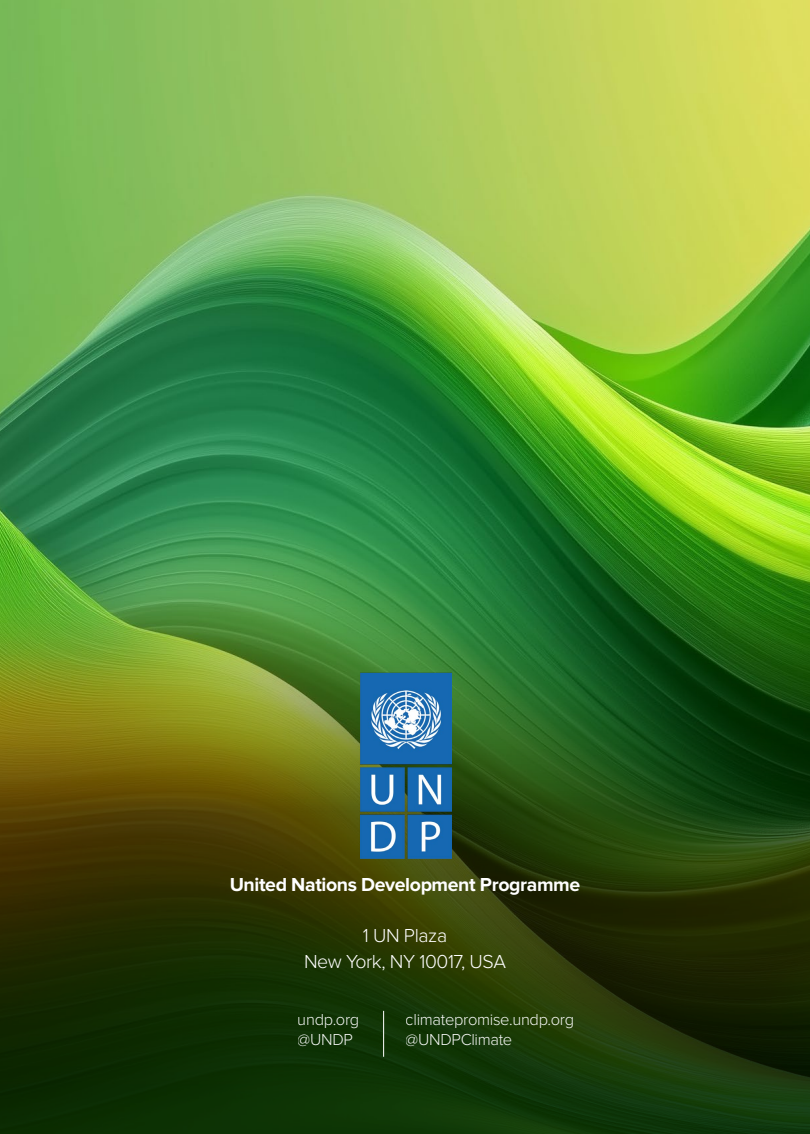
<style>
.page{position:relative;width:810px;height:1134px;background:#fff}
.page>*{position:absolute;margin:0;border:0;box-sizing:border-box;transform-origin:0 0}
.t1{font:700 19.5px "Proxima Nova";letter-spacing:-.02em;color:#fff}
.t2{font:300 19.5px/25.5px "Proxima Nova";letter-spacing:-.02em;color:#fff;text-align:center}
.t3{font:300 16.5px/19.8px "Proxima Nova";letter-spacing:-.02em;color:#fff}
</style>
<div class="page">
<img style="left:0;top:0;width:810px;height:375px">
<img style="left:0;top:375px;width:810px;height:759px">
<img style="left:358px;top:673px;width:94px;height:186px">
<hr style="left:383px;top:1011px;width:1px;height:46px;background:#fff">
<p class="t1" style="left:230px;top:874px;width:352px">United Nations Development Programme</p>
<p class="t2" style="left:304px;top:923px;width:203px">1 UN Plaza<br>New York, NY 10017, USA</p>
<p class="t3" style="left:298px;top:1010px;width:63px">undp.org @UNDP</p>
<p class="t3" style="left:406px;top:1010px;width:170px">climatepromise.undp.org @UNDPClimate</p>
</div>
